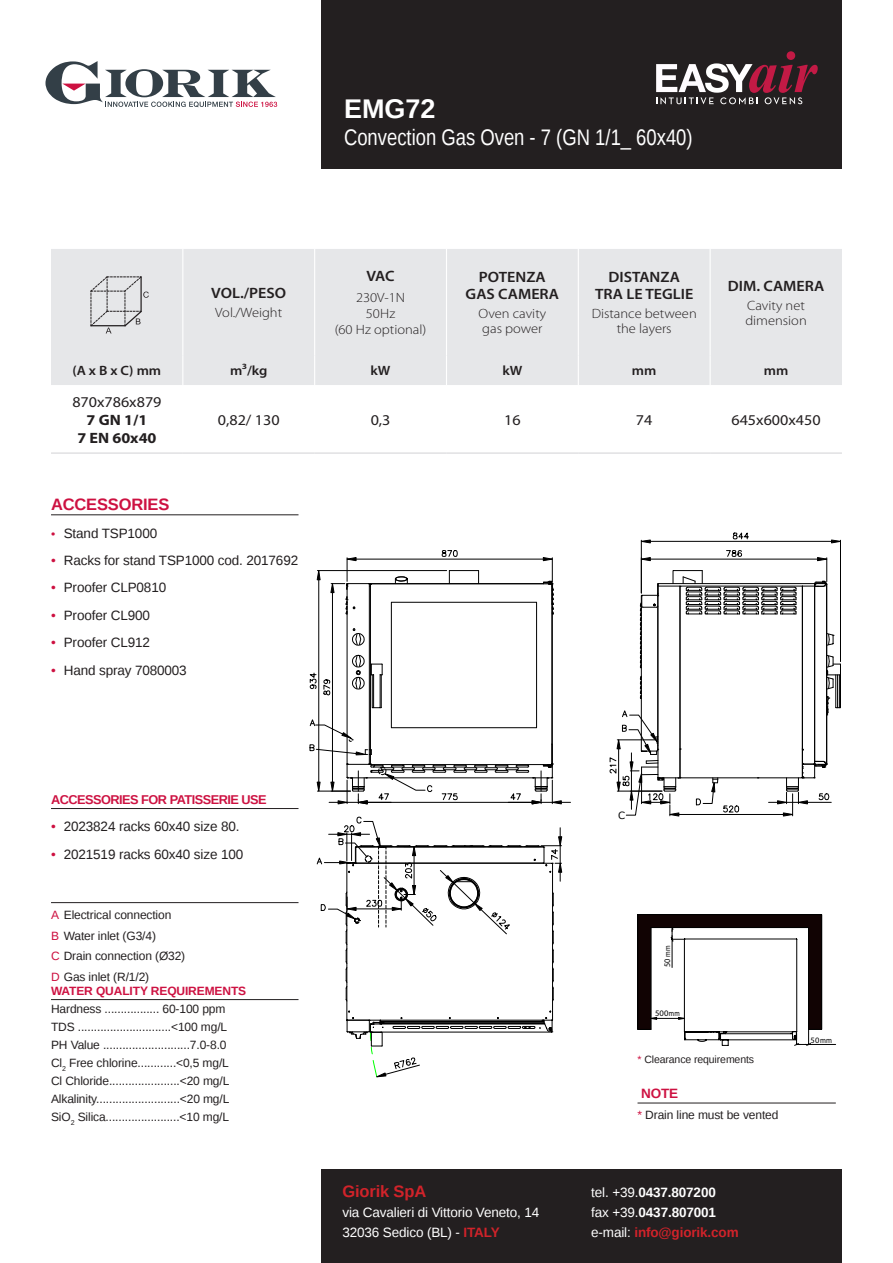
<style>
.page{position:relative;width:893px;height:1263px;background:#fff}
.page>*{position:absolute;margin:0;border:0;box-sizing:border-box;transform-origin:0 0}
.CODICE{font:700 27px "Liberation Sans";color:#fff}
.CODICE-2{font:22.5px "Liberation Sans Narrow";color:#fff}
.Titolo-IT{font:700 16.5px "Liberation Sans";letter-spacing:-.01em;color:#cd1141}
.t1{font:700 16.5px "Liberation Sans";letter-spacing:-.01em;color:#d1232a}
.t2{font:600 15px/16.5px "Myriad Pro";color:#231f20;text-align:center;scale:1.07 1}
.t3{font:15px "Myriad Pro";color:#231f20;scale:1.07 1}
.t4{font:700 15px "Myriad Pro";color:#231f20;scale:1.07 1}
.Caratteristiche_-_IT{font:13.5px "Liberation Sans";letter-spacing:-.01em;color:#231f20}
.t5{font:13.5px/20.4px "Liberation Sans";letter-spacing:-.01em;color:#fff}
.t6{font:300 13.5px/15px "Myriad Pro";color:#231f20;scale:1.07 1}
.t7{font:600 13.5px "Myriad Pro";color:#231f20;scale:1.07 1}
.Titolo-IT-2{font:700 13.5px "Liberation Sans";color:#cd1141}
.Titolo-IT-3{font:700 12.75px "Liberation Sans";letter-spacing:-.04em;color:#cd1141}
.Caratteristiche_-_IT-2{font:12px "Liberation Sans";letter-spacing:-.01em;color:#231f20}
.Titolo-IT-4{font:700 12px "Liberation Sans";letter-spacing:-.01em;color:#cd1141}
.Caratteristiche_-_IT-3{font:10.5px "Liberation Sans";letter-spacing:-.01em;color:#231f20}
.t8{font:10.05px "Verdana";color:#000}
.t9{font:8.55px "Arial";color:#000}
.t10{font:8.4px "Arial";color:#000}
.t11{font:8.25px "Arial";color:#000}
.s1{font-size:12px;color:#cd1141}
.s2{color:#cd1141}
.s3{font-weight:700;color:#d1232a}
.s4{font-size:7.95px}
.s5{font-size:8.25px}
.s6{font-weight:700}
</style>
<div class="page">
<div style="left:322px;top:0;width:520px;height:168px;background:#231f20"></div>
<svg style="left:656px;top:51px;width:162px;height:53px"></svg>
<div style="left:51px;top:249px;width:791px;height:136px;background:#e6e7e9"></div>
<hr style="left:182px;top:249px;width:1px;height:106px;background:#fff">
<hr style="left:314px;top:249px;width:1px;height:106px;background:#fff">
<hr style="left:446px;top:249px;width:1px;height:106px;background:#fff">
<hr style="left:578px;top:249px;width:1px;height:106px;background:#fff">
<hr style="left:710px;top:249px;width:1px;height:106px;background:#fff">
<hr style="left:182px;top:355px;width:1px;height:30px;background:#fff">
<hr style="left:314px;top:355px;width:1px;height:30px;background:#fff">
<hr style="left:446px;top:355px;width:1px;height:30px;background:#fff">
<hr style="left:578px;top:355px;width:1px;height:30px;background:#fff">
<hr style="left:710px;top:355px;width:1px;height:30px;background:#fff">
<hr style="left:51px;top:453px;width:132px;height:1px;background:#d1d2d4">
<hr style="left:183px;top:453px;width:132px;height:1px;background:#d1d2d4">
<hr style="left:315px;top:453px;width:131px;height:1px;background:#d1d2d4">
<hr style="left:446px;top:453px;width:132px;height:1px;background:#d1d2d4">
<hr style="left:578px;top:453px;width:132px;height:1px;background:#d1d2d4">
<hr style="left:710px;top:453px;width:132px;height:1px;background:#d1d2d4">
<svg style="left:91px;top:276px;width:58px;height:57px;background:#d1d1d3"></svg>
<svg style="left:45px;top:61px;width:232px;height:46px"></svg>
<hr style="left:641px;top:540px;width:1px;height:53px;background:#000">
<hr style="left:840px;top:540px;width:1px;height:122px;background:#000">
<hr style="left:650px;top:541px;width:181px;height:1px;background:#000">
<svg style="left:640px;top:540px;width:11px;height:3px"></svg>
<svg style="left:831px;top:540px;width:9px;height:3px"></svg>
<svg style="left:733px;top:532px;width:16px;height:7px"></svg>
<svg style="left:309px;top:550px;width:261px;height:254px"></svg>
<svg style="left:316px;top:816px;width:246px;height:262px"></svg>
<svg style="left:609px;top:550px;width:232px;height:266px"></svg>
<svg style="left:638px;top:914px;width:198px;height:131px"></svg>
<div style="left:321px;top:1169px;width:521px;height:94px;background:#231f20"></div>
<hr style="left:51px;top:902px;width:247px;height:1px;background:#231f20">
<hr style="left:637px;top:1103px;width:199px;height:1px;background:#231f20">
<hr style="left:51px;top:999px;width:247px;height:1px;background:#231f20">
<hr style="left:51px;top:514px;width:247px;height:1px;background:#231f20">
<hr style="left:51px;top:808px;width:247px;height:1px;background:#231f20">
<p class="t2" style="left:211px;top:284px;width:72px">VOL./PESO</p>
<p class="t6" style="left:215px;top:306px;width:64px">Vol./Weight</p>
<p class="CODICE" style="left:344px;top:90px;width:93px">EMG72</p>
<p class="CODICE-2" style="left:344px;top:124px;width:350px">Convection Gas Oven - 7 (GN 1/1_ 60x40)</p>
<p class="t2" style="left:366px;top:268px;width:28px">VAC</p>
<p class="t6" style="left:356px;top:290px;width:47px">230V-1N</p>
<p class="t6" style="left:366px;top:306px;width:29px">50Hz</p>
<p class="t6" style="left:335px;top:322px;width:87px">(60 Hz optional)</p>
<p class="t2" style="left:466px;top:269px;width:89px">POTENZA<br>GAS CAMERA</p>
<p class="t6" style="left:478px;top:306px;width:65px">Oven cavity gas power</p>
<p class="t2" style="left:595px;top:269px;width:93px">DISTANZA<br>TRA LE TEGLIE</p>
<p class="t6" style="left:592px;top:306px;width:100px;text-align:center">Distance between the layers</p>
<p class="t2" style="left:728px;top:277px;width:92px">DIM. CAMERA</p>
<p class="t6" style="left:745px;top:298px;width:59px">Cavity net dimension</p>
<p class="t7" style="left:73px;top:362px;width:84px">(A x B x C) mm</p>
<p class="t7" style="left:230px;top:362px;width:37px">m³/kg</p>
<p class="t7" style="left:371px;top:362px;width:20px">kW</p>
<p class="t7" style="left:502px;top:362px;width:20px">kW</p>
<p class="t7" style="left:632px;top:362px;width:24px">mm</p>
<p class="t7" style="left:764px;top:362px;width:24px">mm</p>
<p class="t3" style="left:72px;top:393px;width:85px">870x786x879</p>
<p class="t4" style="left:87px;top:411px;width:58px">7 GN 1/1</p>
<p class="t4" style="left:77px;top:429px;width:76px">7 EN 60x40</p>
<p class="t3" style="left:218px;top:411px;width:59px">0,82/ 130</p>
<p class="t3" style="left:371px;top:411px;width:20px">0,3</p>
<p class="t3" style="left:504px;top:411px;width:17px">16</p>
<p class="t3" style="left:636px;top:411px;width:17px">74</p>
<p class="t3" style="left:731px;top:411px;width:85px">645x600x450</p>
<p class="Titolo-IT" style="left:51px;top:493px;width:120px">ACCESSORIES</p>
<p class="Caratteristiche_-_IT" style="left:51px;top:525px;width:108px"><span class="s1">•</span> Stand TSP1000</p>
<p class="Caratteristiche_-_IT" style="left:51px;top:553px;width:249px"><span class="s2">•</span> Racks for stand TSP1000 cod. 2017692</p>
<p class="Caratteristiche_-_IT" style="left:51px;top:580px;width:117px"><span class="s2">•</span> Proofer CLP0810</p>
<p class="Caratteristiche_-_IT" style="left:51px;top:607px;width:100px"><span class="s2">•</span> Proofer CL900</p>
<p class="Caratteristiche_-_IT" style="left:51px;top:635px;width:100px"><span class="s2">•</span> Proofer CL912</p>
<p class="Caratteristiche_-_IT" style="left:51px;top:662px;width:137px"><span class="s2">•</span> Hand spray 7080003</p>
<p class="Titolo-IT-3" style="left:51px;top:791px;width:217px">ACCESSORIES FOR PATISSERIE USE</p>
<p class="Caratteristiche_-_IT" style="left:51px;top:819px;width:190px"><span class="s2">•</span> 2023824 racks 60x40 size 80.</p>
<p class="Caratteristiche_-_IT" style="left:51px;top:846px;width:194px"><span class="s2">•</span> 2021519 racks 60x40 size 100</p>
<p class="Caratteristiche_-_IT-2" style="left:51px;top:908px;width:122px"><span class="s2">A</span> Electrical connection</p>
<p class="Caratteristiche_-_IT-2" style="left:51px;top:929px;width:106px"><span class="s2">B</span> Water inlet (G3/4)</p>
<p class="Caratteristiche_-_IT-2" style="left:51px;top:949px;width:136px"><span class="s2">C</span> Drain connection (Ø32)</p>
<p class="Caratteristiche_-_IT-2" style="left:51px;top:970px;width:100px"><span class="s2">D</span> Gas inlet (R/1/2)</p>
<p class="Titolo-IT-4" style="left:51px;top:983px;width:197px">WATER QUALITY REQUIREMENTS</p>
<p class="Caratteristiche_-_IT-2" style="left:51px;top:1002px;width:176px">Hardness ................. 60-100 ppm</p>
<p class="Caratteristiche_-_IT-2" style="left:51px;top:1020px;width:178px">TDS .............................&lt;100 mg/L</p>
<p class="Caratteristiche_-_IT-2" style="left:51px;top:1038px;width:177px">PH Value ...........................7.0-8.0</p>
<p class="Caratteristiche_-_IT-2" style="left:51px;top:1056px;width:179px">Cl<sub>2</sub> Free chlorine............&lt;0,5 mg/L</p>
<p class="Caratteristiche_-_IT-2" style="left:51px;top:1074px;width:180px">Cl Chloride......................&lt;20 mg/L</p>
<p class="Caratteristiche_-_IT-2" style="left:51px;top:1092px;width:180px">Alkalinity..........................&lt;20 mg/L</p>
<p class="Caratteristiche_-_IT-2" style="left:51px;top:1110px;width:180px">SiO<sub>2</sub> Silica.......................&lt;10 mg/L</p>
<h3 class="t1" style="left:342px;top:1179px;width:85px">Giorik SpA</h3>
<p class="t5" style="left:342px;top:1203px;width:198px">via Cavalieri di Vittorio Veneto, 14<br>32036 Sedico (BL) - <span class="s3">ITALY</span></p>
<p class="t8" style="left:618px;top:808px;width:8px">C</p>
<p class="t9" style="left:662px;top:967px;width:23px;rotate:-90deg">50 <span class="s4">mm</span></p>
<p class="t10" style="left:655px;top:1007px;width:26px">500 <span class="s5">mm</span></p>
<p class="Caratteristiche_-_IT-3" style="left:637px;top:1053px;width:118px"><span class="s2">*</span> Clearance requirements</p>
<p class="Titolo-IT-2" style="left:641px;top:1084px;width:39px">NOTE</p>
<p class="Caratteristiche_-_IT-2" style="left:637px;top:1108px;width:142px"><span class="s2">*</span> Drain line must be vented</p>
<p class="t5" style="left:591px;top:1182px;width:149px">tel. +39.<span class="s6">0437.807200<br></span>fax +39.<span class="s6">0437.807001 </span>e-mail: <span class="s3">info@giorik.com</span></p>
<p class="t11" style="left:811px;top:1035px;width:23px">50 mm</p>
</div>
